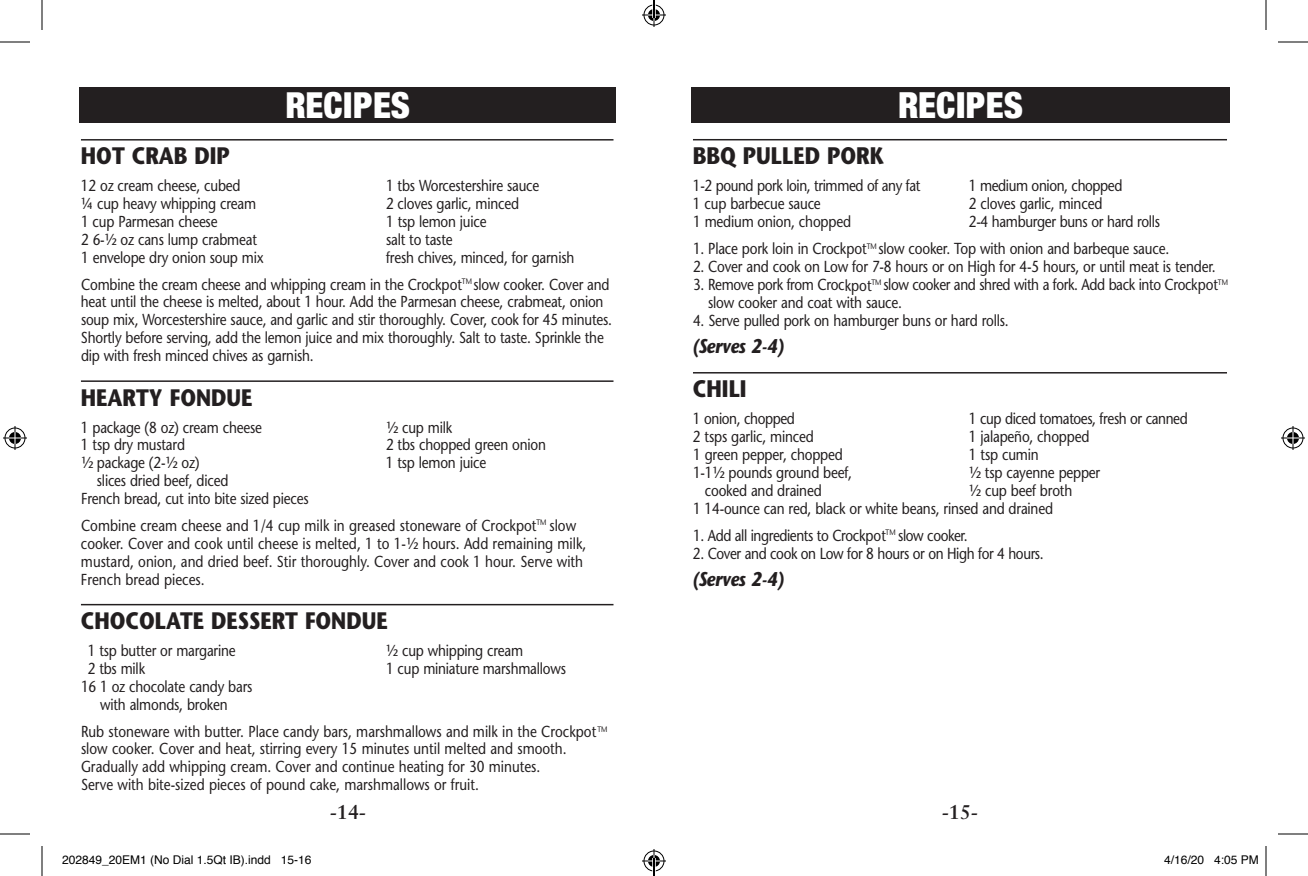
<style>
.page{position:relative;width:1308px;height:876px;background:#fff}
.page>*{position:absolute;margin:0;border:0;box-sizing:border-box;transform-origin:0 0}
.t1{font:900 condensed 35.8px "Helvetica Neue";letter-spacing:.01em;color:#fff}
.t2{font:700 24px "Stone Sans";color:#231f20;scale:.85 1}
.t3{font:700 23.8px "Stone Sans";color:#231f20;scale:.85 1}
.t4{font:italic 700 20px "Stone Sans";letter-spacing:-.015em;color:#231f20;scale:.85 1}
.t5{font:700 20px "Sabon";color:#231f20}
.t6{font:16px/18px "Stone Sans";letter-spacing:-.015em;color:#231f20;scale:.85 1}
.t7{font:15.8px/17.8px "Stone Sans";letter-spacing:-.015em;color:#231f20;scale:.85 1}
.t8{font:12px "Helvetica";color:#000}
.t9{font:8px "Stone Sans";color:#231f20;scale:.85 1}
</style>
<div class="page">
<hr style="left:81px;top:139px;width:533px;height:2px;background:#231f20">
<hr style="left:81px;top:380px;width:533px;height:2px;background:#231f20">
<hr style="left:81px;top:604px;width:533px;height:1px;background:#231f20">
<div style="left:79px;top:87px;width:536px;height:36px;background:#231f20"></div>
<hr style="left:693px;top:139px;width:534px;height:1px;background:#231f20">
<hr style="left:693px;top:372px;width:534px;height:2px;background:#231f20">
<div style="left:691px;top:87px;width:538px;height:36px;background:#231f20"></div>
<hr style="left:0;top:42px;width:30px;height:1px;background:#000">
<hr style="left:1278px;top:42px;width:30px;height:1px;background:#000">
<hr style="left:0;top:834px;width:30px;height:1px;background:#000">
<hr style="left:1278px;top:834px;width:30px;height:1px;background:#000">
<hr style="left:42px;top:0;width:1px;height:30px;background:#000">
<hr style="left:42px;top:846px;width:1px;height:30px;background:#000">
<hr style="left:1266px;top:0;width:1px;height:30px;background:#000">
<hr style="left:1266px;top:846px;width:1px;height:30px;background:#000">
<svg style="left:3px;top:426px;width:24px;height:24px"></svg>
<svg style="left:1281px;top:426px;width:24px;height:24px"></svg>
<svg style="left:642px;top:0;width:24px;height:27px"></svg>
<svg style="left:642px;top:849px;width:24px;height:27px"></svg>
<p class="t1" style="left:286px;top:76px;width:126px">RECIPES</p>
<p class="t3" style="left:81px;top:142px;width:177px">HOT CRAB DIP</p>
<p class="t7" style="left:81px;top:177px;width:189px">12 oz cream cheese, cubed</p>
<p class="t7" style="left:386px;top:177px;width:182px">1 tbs Worcestershire sauce</p>
<p class="t7" style="left:81px;top:195px;width:208px">¼ cup heavy whipping cream</p>
<p class="t7" style="left:386px;top:195px;width:158px">2 cloves garlic, minced</p>
<p class="t7" style="left:81px;top:213px;width:162px">1 cup Parmesan cheese</p>
<p class="t7" style="left:386px;top:213px;width:120px">1 tsp lemon juice</p>
<p class="t7" style="left:81px;top:231px;width:209px">2 6-½ oz cans lump crabmeat</p>
<p class="t7" style="left:386px;top:231px;width:80px">salt to taste</p>
<p class="t7" style="left:81px;top:248px;width:216px">1 envelope dry onion soup mix</p>
<p class="t7" style="left:81px;top:244px;width:623px;line-height:26.8px;text-indent:305px">fresh chives, minced, for garnish<br>Combine the cream cheese and whipping cream in the Crockpot<sup>TM</sup> slow cooker. Cover and</p>
<p class="t7" style="left:81px;top:293px;width:626px">heat until the cheese is melted, about 1 hour. Add the Parmesan cheese, crabmeat, onion soup mix, Worcestershire sauce, and garlic and stir thoroughly. Cover, cook for 45 minutes.<br>Shortly before serving, add the lemon juice and mix thoroughly. Salt to taste. Sprinkle the dip with fresh minced chives as garnish.</p>
<p class="t3" style="left:81px;top:383px;width:203px">HEARTY FONDUE</p>
<p class="t7" style="left:81px;top:418px;width:214px">1 package (8 oz) cream cheese</p>
<p class="t7" style="left:386px;top:418px;width:79px">½ cup milk</p>
<p class="t7" style="left:81px;top:436px;width:124px">1 tsp dry mustard</p>
<p class="t7" style="left:386px;top:436px;width:190px">2 tbs chopped green onion</p>
<p class="t7" style="left:81px;top:454px;width:141px">½ package (2-½ oz)</p>
<p class="t7" style="left:386px;top:454px;width:120px">1 tsp lemon juice</p>
<p class="t7" style="left:81px;top:472px;width:269px;text-indent:16px">slices dried beef, diced<br>French bread, cut into bite sized pieces</p>
<p class="t7" style="left:81px;top:517px;width:596px">Combine cream cheese and 1/4 cup milk in greased stoneware of Crockpot<sup>TM</sup> slow cooker. Cover and cook until cheese is melted, 1 to 1-½ hours. Add remaining milk, mustard, onion, and dried beef. Stir thoroughly. Cover and cook 1 hour. Serve with French bread pieces.</p>
<p class="t3" style="left:81px;top:607px;width:362px">CHOCOLATE DESSERT FONDUE</p>
<p class="t7" style="left:88px;top:642px;width:176px">1 tsp butter or margarine</p>
<p class="t7" style="left:386px;top:642px;width:163px">½ cup whipping cream</p>
<p class="t7" style="left:88px;top:660px;width:69px">2 tbs milk</p>
<p class="t7" style="left:386px;top:660px;width:213px">1 cup miniature marshmallows</p>
<p class="t7" style="left:81px;top:677px;width:203px;text-align:center">16 1 oz chocolate candy bars with almonds, broken</p>
<p class="t7" style="left:81px;top:722px;width:608px">Rub stoneware with butter. Place candy bars, marshmallows and milk in the Crockpot slow cooker. Cover and heat, stirring every 15 minutes until melted and smooth.<br>Gradually add whipping cream. Cover and continue heating for 30 minutes.<br>Serve with bite-sized pieces of pound cake, marshmallows or fruit.</p>
<p class="t9" style="left:597px;top:724px;width:13px">TM</p>
<p class="t1" style="left:898px;top:76px;width:126px">RECIPES</p>
<p class="t2" style="left:693px;top:142px;width:226px">BBQ PULLED PORK</p>
<p class="t6" style="left:693px;top:177px;width:269px">1-2 pound pork loin, trimmed of any fat</p>
<p class="t6" style="left:969px;top:177px;width:182px">1 medium onion, chopped</p>
<p class="t6" style="left:693px;top:195px;width:152px">1 cup barbecue sauce</p>
<p class="t6" style="left:969px;top:195px;width:159px">2 cloves garlic, minced</p>
<p class="t6" style="left:693px;top:213px;width:187px">1 medium onion, chopped</p>
<p class="t6" style="left:969px;top:213px;width:226px">2-4 hamburger buns or hard rolls</p>
<p class="t6" style="left:693px;top:240px;width:562px">1. Place pork loin in Crockpot<sup>TM</sup> slow cooker. Top with onion and barbeque sauce.</p>
<p class="t6" style="left:693px;top:257px;width:617px">2. Cover and cook on Low for 7-8 hours or on High for 4-5 hours, or until meat is tender.</p>
<p class="t6" style="left:708px;top:275px;width:613px;text-indent:-15px">3. Remove pork from Crockpot<sup>TM</sup> slow cooker and shred with a fork. Add back into Crockpot<sup>TM </sup>slow cooker and coat with sauce.</p>
<p class="t6" style="left:693px;top:311px;width:373px">4. Serve pulled pork on hamburger buns or hard rolls.</p>
<p class="t4" style="left:693px;top:334px;width:108px">(Serves 2-4)</p>
<p class="t2" style="left:693px;top:375px;width:65px">CHILI</p>
<p class="t6" style="left:693px;top:410px;width:122px">1 onion, chopped</p>
<p class="t6" style="left:969px;top:410px;width:259px">1 cup diced tomatoes, fresh or canned</p>
<p class="t6" style="left:693px;top:428px;width:144px">2 tsps garlic, minced</p>
<p class="t6" style="left:969px;top:428px;width:143px">1 jalapeño, chopped</p>
<p class="t6" style="left:693px;top:446px;width:178px">1 green pepper, chopped</p>
<p class="t6" style="left:969px;top:446px;width:84px">1 tsp cumin</p>
<p class="t6" style="left:693px;top:464px;width:189px">1-1½ pounds ground beef,</p>
<p class="t6" style="left:969px;top:464px;width:156px">½ tsp cayenne pepper</p>
<p class="t6" style="left:705px;top:482px;width:139px">cooked and drained</p>
<p class="t6" style="left:693px;top:482px;width:448px;text-indent:276px">½ cup beef broth<br>1 14-ounce can red, black or white beans, rinsed and drained</p>
<p class="t6" style="left:693px;top:526px;width:325px">1. Add all ingredients to Crockpot<sup>TM</sup> slow cooker.</p>
<p class="t6" style="left:693px;top:544px;width:414px">2. Cover and cook on Low for 8 hours or on High for 4 hours.</p>
<p class="t4" style="left:693px;top:567px;width:108px">(Serves 2-4)</p>
<p class="t5" style="left:330px;top:800px;width:37px">-14-</p>
<p class="t5" style="left:942px;top:800px;width:37px">-15-</p>
<p class="t8" style="left:62px;top:851px;width:251px">202849_20EM1 (No Dial 1.5Qt IB).indd 15-16</p>
<p class="t8" style="left:1164px;top:851px;width:96px">4/16/20 4:05 PM</p>
</div>
